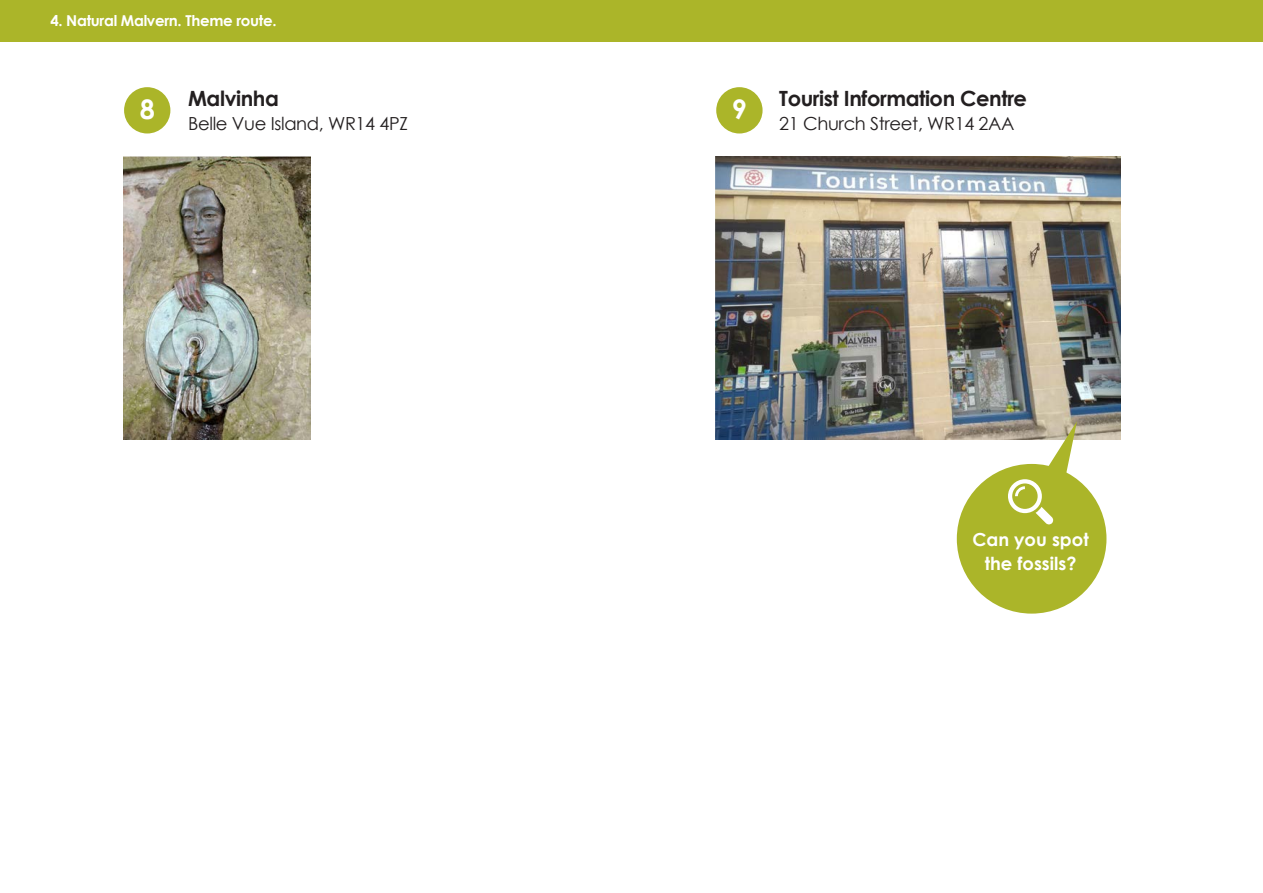
<style>
.page{position:relative;width:1263px;height:893px;background:#fff}
.page>*{position:absolute;margin:0;border:0;box-sizing:border-box;transform-origin:0 0}
.t1{font:700 27px "Century Gothic";color:#fff}
.t2{font:700 21px "Century Gothic";letter-spacing:-.02em;color:#231f20}
.t3{font:18px "Century Gothic";letter-spacing:-.02em;color:#231f20}
.t4{font:700 18px/24px "Century Gothic";color:#fff;text-align:center}
.t5{font:700 15px "Century Gothic";letter-spacing:-.02em;color:#fff}
</style>
<div class="page">
<div style="left:0;top:0;width:1263px;height:42px;background:#abb529"></div>
<div style="left:124px;top:87px;width:46px;height:46px;background:#abb529;border-radius:50%"></div>
<img style="left:715px;top:156px;width:405px;height:283px">
<div style="left:716px;top:87px;width:46px;height:46px;background:#abb529;border-radius:50%"></div>
<div style="left:957px;top:464px;width:149px;height:150px;background:#abb529;border-radius:50%"></div>
<svg style="left:1008px;top:421px;width:69px;height:103px"></svg>
<img style="left:123px;top:156px;width:188px;height:283px">
<p class="t5" style="left:50px;top:11px;width:228px">4. Natural Malvern. Theme route.</p>
<p class="t1" style="left:140px;top:92px;width:17px">8</p>
<p class="t2" style="left:188px;top:85px;width:92px">Malvinha</p>
<p class="t3" style="left:188px;top:111px;width:221px">Belle Vue Island, WR14 4PZ</p>
<p class="t1" style="left:732px;top:92px;width:17px">9</p>
<p class="t2" style="left:779px;top:85px;width:249px">Tourist Information Centre</p>
<p class="t3" style="left:779px;top:111px;width:237px">21 Church Street, WR14 2AA</p>
<p class="t4" style="left:972px;top:527px;width:118px">Can you spot the fossils?</p>
</div>
